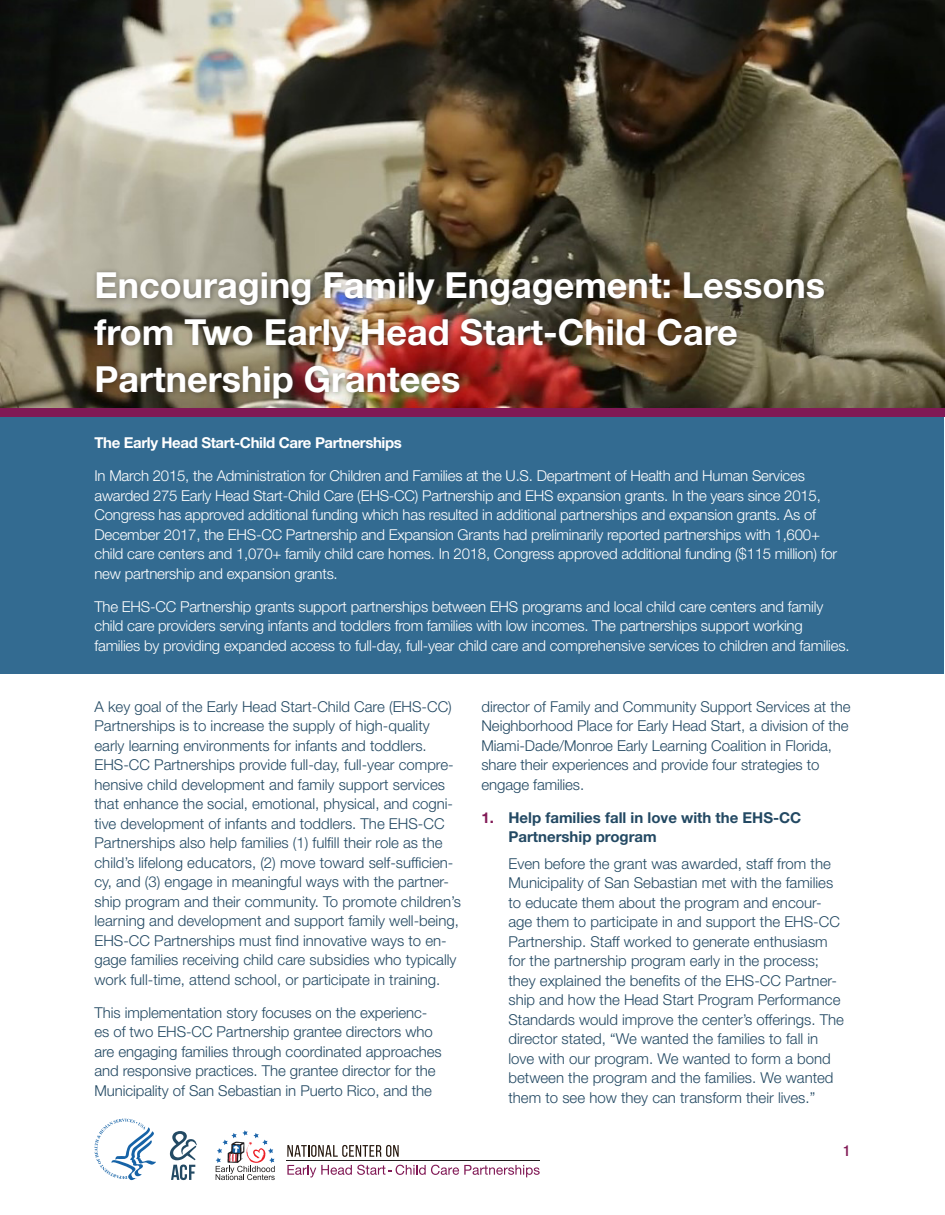
<style>
.page{position:relative;width:945px;height:1215px;background:#fff}
.page>*{position:absolute;margin:0;border:0;box-sizing:border-box;transform-origin:0 0}
.t1{font:700 36px/46.5px "Helvetica Neue LT Std";color:#fff}
.t2{font:300 15px/19.5px "Helvetica Neue LT Std";color:#234963}
.t3{font:300 15px/19.5px "Helvetica Neue LT Std";letter-spacing:-.015em;color:#fff}
.t4{font:700 15px/19.5px "Helvetica Neue LT Std";color:#234963}
.t5{font:700 15px "Helvetica Neue LT Std";letter-spacing:-.025em;color:#fff}
.t6{font:500 condensed 15px "Helvetica Neue LT Std";color:#811955}
.s1{color:#811955}
</style>
<div class="page">
<svg style="left:170px;top:1131px;width:27px;height:49px"></svg>
<svg style="left:95px;top:1119px;width:61px;height:61px"></svg>
<svg style="left:287px;top:1165px;width:253px;height:13px"></svg>
<svg style="left:287px;top:1145px;width:112px;height:12px"></svg>
<hr style="left:287px;top:1161px;width:253px;height:1px;background:#211e1e">
<svg style="left:216px;top:1130px;width:59px;height:50px"></svg>
<img style="left:0;top:0;width:945px;height:408px">
<div style="left:1px;top:416px;width:943px;height:257px;background:#336b91"></div>
<div style="left:89px;top:268px;width:742px;height:137px;background:#231f20;opacity:.5"></div>
<div style="left:0;top:408px;width:945px;height:8px;background:#811955"></div>
<h1 class="t1" style="left:94px;top:262px;width:732px">Encouraging Family Engagement: Lessons from Two Early Head Start-Child Care<br>Partnership Grantees</h1>
<h2 class="t5" style="left:94px;top:433px;width:309px">The Early Head Start-Child Care Partnerships</h2>
<p class="t3" style="left:94px;top:466px;width:744px">In March 2015, the Administration for Children and Families at the U.S. Department of Health and Human Services awarded 275 Early Head Start-Child Care (EHS-CC) Partnership and EHS expansion grants. In the years since 2015, Congress has approved additional funding which has resulted in additional partnerships and expansion grants. As of December 2017, the EHS-CC Partnership and Expansion Grants had preliminarily reported partnerships with 1,600+ child care centers and 1,070+ family child care homes. In 2018, Congress approved additional funding ($115 million) for new partnership and expansion grants.</p>
<p class="t3" style="left:94px;top:596px;width:757px">The EHS-CC Partnership grants support partnerships between EHS programs and local child care centers and family child care providers serving infants and toddlers from families with low incomes. The partnerships support working families by providing expanded access to full-day, full-year child care and comprehensive services to children and families.</p>
<p class="t2" style="left:94px;top:697px;width:368px">A key goal of the Early Head Start-Child Care (EHS-CC)<br>Partnerships is to increase the supply of high-quality early learning environments for infants and toddlers.<br>EHS-CC Partnerships provide full-day, full-year compre&shy;hensive child development and family support services that enhance the social, emotional, physical, and cogni&shy;tive development of infants and toddlers. The EHS-CC Partnerships also help families (1) fulfill their role as the child’s lifelong educators, (2) move toward self-sufficien&shy;cy, and (3) engage in meaningful ways with the partner&shy;ship program and their community. To promote children’s learning and development and support family well-being, EHS-CC Partnerships must find innovative ways to en&shy;gage families receiving child care subsidies who typically work full-time, attend school, or participate in training.</p>
<p class="t2" style="left:94px;top:1003px;width:349px">This implementation story focuses on the experienc&shy;es of two EHS-CC Partnership grantee directors who are engaging families through coordinated approaches and responsive practices. The grantee director for the Municipality of San Sebastian in Puerto Rico, and the</p>
<p class="t2" style="left:482px;top:697px;width:371px">director of Family and Community Support Services at the Neighborhood Place for Early Head Start, a division of the Miami-Dade/Monroe Early Learning Coalition in Florida, share their experiences and provide four strategies to engage families.</p>
<p class="t4" style="left:508px;top:808px;width:294px;text-indent:-27px"><span class="s1">1.</span> Help families fall in love with the EHS-CC<br>Partnership program</p>
<p class="t2" style="left:508px;top:853px;width:337px">Even before the grant was awarded, staff from the Municipality of San Sebastian met with the families to educate them about the program and encour&shy;age them to participate in and support the EHS-CC Partnership. Staff worked to generate enthusiasm for the partnership program early in the process; they explained the benefits of the EHS-CC Partner&shy;ship and how the Head Start Program Performance Standards would improve the center’s offerings. The director stated, “We wanted the families to fall in love with our program. We wanted to form a bond between the program and the families. We wanted them to see how they can transform their lives.”</p>
<p class="t6" style="left:843px;top:1142px;width:9px">1</p>
</div>
